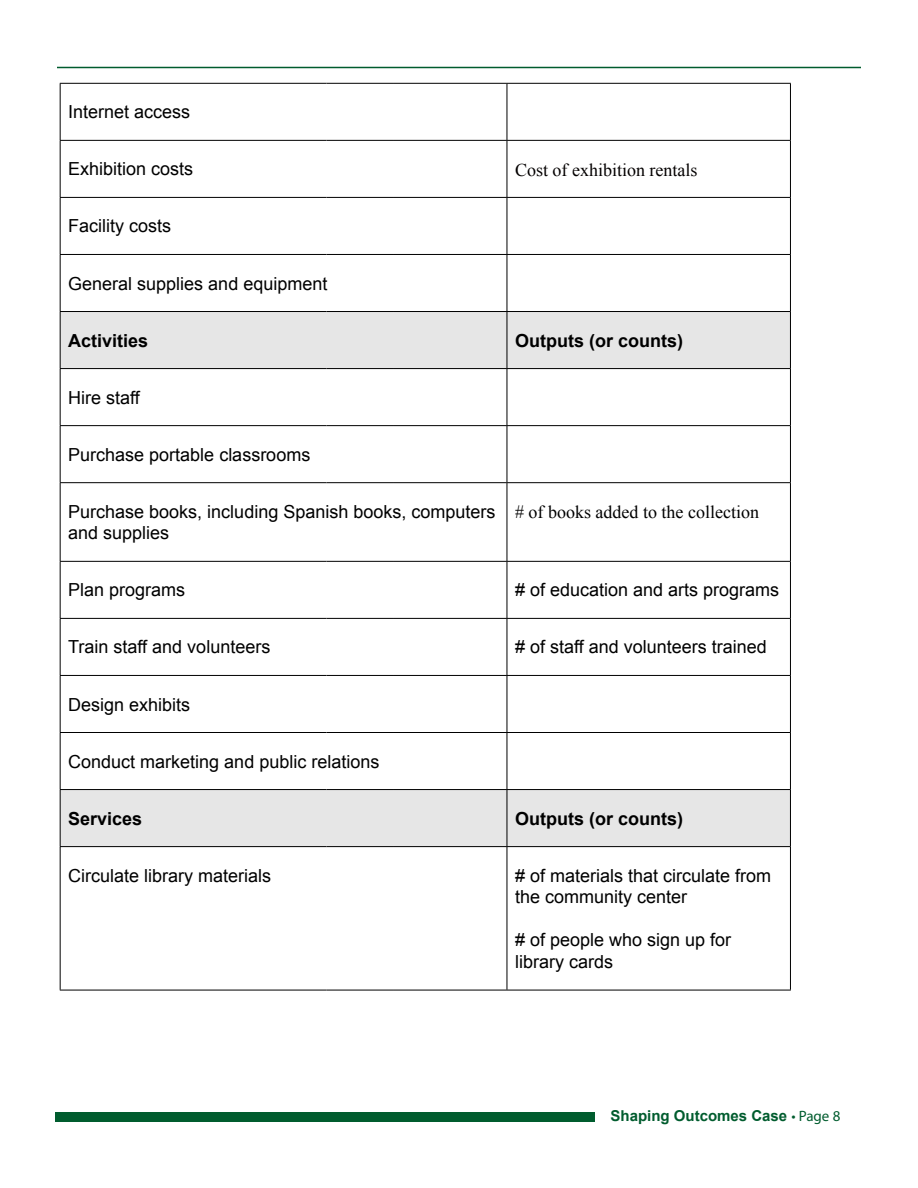
<style>
.page{position:relative;width:918px;height:1188px;background:#fff}
.page>*{position:absolute;margin:0;border:0;box-sizing:border-box;transform-origin:0 0}
.t1{font:18px/21.6px "Arial";color:#000}
.t2{font:700 18px "Arial";color:#000}
.t3{font:18px "Times New Roman";color:#000}
.t4{font:18px "Times New Roman";color:#040000}
.t5{font:700 15px "Arial";color:#005c2e}
.s1{font-family:"Myriad Pro";font-weight:400}
</style>
<div class="page">
<hr style="left:57px;top:67px;width:804px;height:1px;background:#005c2e">
<div style="left:56px;top:1113px;width:540px;height:9px;background:#005c2e"></div>
<svg style="left:61px;top:312px;width:729px;height:534px"></svg>
<hr style="left:60px;top:83px;width:266px;height:1px;background:#000">
<hr style="left:60px;top:84px;width:1px;height:56px;background:#000">
<hr style="left:326px;top:83px;width:68px;height:1px;background:#000">
<hr style="left:394px;top:83px;width:113px;height:1px;background:#000">
<hr style="left:507px;top:83px;width:284px;height:1px;background:#000">
<hr style="left:507px;top:84px;width:1px;height:56px;background:#000">
<hr style="left:790px;top:84px;width:1px;height:56px;background:#000">
<hr style="left:60px;top:140px;width:266px;height:1px;background:#000">
<hr style="left:60px;top:141px;width:1px;height:56px;background:#000">
<hr style="left:326px;top:140px;width:68px;height:1px;background:#000">
<hr style="left:394px;top:140px;width:113px;height:1px;background:#000">
<hr style="left:507px;top:140px;width:284px;height:1px;background:#000">
<hr style="left:507px;top:141px;width:1px;height:56px;background:#000">
<hr style="left:790px;top:141px;width:1px;height:56px;background:#000">
<hr style="left:60px;top:197px;width:266px;height:1px;background:#000">
<hr style="left:60px;top:198px;width:1px;height:56px;background:#000">
<hr style="left:326px;top:197px;width:68px;height:1px;background:#000">
<hr style="left:394px;top:197px;width:113px;height:1px;background:#000">
<hr style="left:507px;top:197px;width:284px;height:1px;background:#000">
<hr style="left:507px;top:198px;width:1px;height:56px;background:#000">
<hr style="left:790px;top:198px;width:1px;height:56px;background:#000">
<hr style="left:60px;top:254px;width:266px;height:1px;background:#000">
<hr style="left:60px;top:255px;width:1px;height:56px;background:#000">
<hr style="left:326px;top:254px;width:68px;height:1px;background:#000">
<hr style="left:394px;top:254px;width:113px;height:1px;background:#000">
<hr style="left:507px;top:254px;width:284px;height:1px;background:#000">
<hr style="left:507px;top:255px;width:1px;height:56px;background:#000">
<hr style="left:790px;top:255px;width:1px;height:56px;background:#000">
<hr style="left:60px;top:311px;width:266px;height:1px;background:#000">
<hr style="left:326px;top:311px;width:68px;height:1px;background:#000">
<hr style="left:394px;top:311px;width:113px;height:1px;background:#000">
<hr style="left:507px;top:311px;width:284px;height:1px;background:#000">
<hr style="left:60px;top:368px;width:266px;height:1px;background:#000">
<hr style="left:326px;top:368px;width:68px;height:1px;background:#000">
<hr style="left:394px;top:368px;width:113px;height:1px;background:#000">
<hr style="left:507px;top:368px;width:284px;height:1px;background:#000">
<hr style="left:60px;top:425px;width:266px;height:1px;background:#000">
<hr style="left:326px;top:425px;width:68px;height:1px;background:#000">
<hr style="left:394px;top:425px;width:113px;height:1px;background:#000">
<hr style="left:507px;top:425px;width:284px;height:1px;background:#000">
<hr style="left:60px;top:482px;width:266px;height:1px;background:#000">
<hr style="left:326px;top:482px;width:68px;height:1px;background:#000">
<hr style="left:394px;top:482px;width:113px;height:1px;background:#000">
<hr style="left:507px;top:482px;width:284px;height:1px;background:#000">
<hr style="left:60px;top:561px;width:266px;height:1px;background:#000">
<hr style="left:326px;top:561px;width:68px;height:1px;background:#000">
<hr style="left:394px;top:561px;width:113px;height:1px;background:#000">
<hr style="left:507px;top:561px;width:284px;height:1px;background:#000">
<hr style="left:60px;top:618px;width:266px;height:1px;background:#000">
<hr style="left:326px;top:618px;width:68px;height:1px;background:#000">
<hr style="left:394px;top:618px;width:113px;height:1px;background:#000">
<hr style="left:507px;top:618px;width:284px;height:1px;background:#000">
<hr style="left:60px;top:675px;width:266px;height:1px;background:#000">
<hr style="left:326px;top:675px;width:68px;height:1px;background:#000">
<hr style="left:394px;top:675px;width:113px;height:1px;background:#000">
<hr style="left:507px;top:675px;width:284px;height:1px;background:#000">
<hr style="left:60px;top:732px;width:266px;height:1px;background:#000">
<hr style="left:326px;top:732px;width:68px;height:1px;background:#000">
<hr style="left:394px;top:732px;width:113px;height:1px;background:#000">
<hr style="left:507px;top:732px;width:284px;height:1px;background:#000">
<hr style="left:60px;top:789px;width:266px;height:1px;background:#000">
<hr style="left:326px;top:789px;width:68px;height:1px;background:#000">
<hr style="left:394px;top:789px;width:113px;height:1px;background:#000">
<hr style="left:507px;top:789px;width:284px;height:1px;background:#000">
<hr style="left:60px;top:846px;width:266px;height:1px;background:#000">
<hr style="left:326px;top:846px;width:68px;height:1px;background:#000">
<hr style="left:394px;top:846px;width:113px;height:1px;background:#000">
<hr style="left:507px;top:846px;width:284px;height:1px;background:#000">
<hr style="left:60px;top:990px;width:266px;height:1px;background:#000">
<hr style="left:326px;top:990px;width:68px;height:1px;background:#000">
<hr style="left:394px;top:990px;width:113px;height:1px;background:#000">
<hr style="left:507px;top:990px;width:284px;height:1px;background:#000">
<hr style="left:60px;top:312px;width:1px;height:56px;background:#000">
<hr style="left:60px;top:369px;width:1px;height:56px;background:#000">
<hr style="left:60px;top:426px;width:1px;height:56px;background:#000">
<hr style="left:60px;top:483px;width:1px;height:78px;background:#000">
<hr style="left:60px;top:562px;width:1px;height:56px;background:#000">
<hr style="left:60px;top:619px;width:1px;height:56px;background:#000">
<hr style="left:60px;top:676px;width:1px;height:56px;background:#000">
<hr style="left:60px;top:733px;width:1px;height:56px;background:#000">
<hr style="left:60px;top:790px;width:1px;height:56px;background:#000">
<hr style="left:60px;top:847px;width:1px;height:143px;background:#000">
<hr style="left:507px;top:312px;width:1px;height:56px;background:#000">
<hr style="left:790px;top:312px;width:1px;height:56px;background:#000">
<hr style="left:507px;top:369px;width:1px;height:56px;background:#000">
<hr style="left:790px;top:369px;width:1px;height:56px;background:#000">
<hr style="left:507px;top:426px;width:1px;height:56px;background:#000">
<hr style="left:790px;top:426px;width:1px;height:56px;background:#000">
<hr style="left:507px;top:483px;width:1px;height:78px;background:#000">
<hr style="left:790px;top:483px;width:1px;height:78px;background:#000">
<hr style="left:507px;top:562px;width:1px;height:56px;background:#000">
<hr style="left:790px;top:562px;width:1px;height:56px;background:#000">
<hr style="left:507px;top:619px;width:1px;height:56px;background:#000">
<hr style="left:790px;top:619px;width:1px;height:56px;background:#000">
<hr style="left:507px;top:676px;width:1px;height:56px;background:#000">
<hr style="left:790px;top:676px;width:1px;height:56px;background:#000">
<hr style="left:507px;top:733px;width:1px;height:56px;background:#000">
<hr style="left:790px;top:733px;width:1px;height:56px;background:#000">
<hr style="left:507px;top:790px;width:1px;height:56px;background:#000">
<hr style="left:790px;top:790px;width:1px;height:56px;background:#000">
<hr style="left:507px;top:847px;width:1px;height:143px;background:#000">
<hr style="left:790px;top:847px;width:1px;height:143px;background:#000">
<p class="t1" style="left:68px;top:101px;width:124px">Internet access</p>
<p class="t1" style="left:68px;top:159px;width:127px">Exhibition costs</p>
<p class="t4" style="left:515px;top:158px;width:184px">Cost of exhibition rentals</p>
<p class="t1" style="left:68px;top:216px;width:105px">Facility costs</p>
<p class="t1" style="left:68px;top:273px;width:261px">General supplies and equipment</p>
<p class="t2" style="left:68px;top:328px;width:82px">Activities</p>
<p class="t2" style="left:515px;top:328px;width:169px">Outputs (or counts)</p>
<p class="t1" style="left:68px;top:387px;width:73px">Hire staff</p>
<p class="t1" style="left:68px;top:444px;width:244px">Purchase portable classrooms</p>
<p class="t1" style="left:68px;top:501px;width:429px">Purchase books, including Spanish books, computers and supplies</p>
<p class="t3" style="left:515px;top:500px;width:245px"># of books added to the collection</p>
<p class="t1" style="left:68px;top:579px;width:119px">Plan programs</p>
<p class="t1" style="left:515px;top:579px;width:266px"># of education and arts programs</p>
<p class="t1" style="left:68px;top:637px;width:204px">Train staff and volunteers</p>
<p class="t1" style="left:515px;top:637px;width:253px"># of staff and volunteers trained</p>
<p class="t1" style="left:68px;top:694px;width:124px">Design exhibits</p>
<p class="t1" style="left:68px;top:751px;width:313px">Conduct marketing and public relations</p>
<p class="t2" style="left:68px;top:806px;width:76px">Services</p>
<p class="t2" style="left:515px;top:806px;width:169px">Outputs (or counts)</p>
<p class="t1" style="left:68px;top:865px;width:205px">Circulate library materials</p>
<p class="t1" style="left:515px;top:865px;width:258px"># of materials that circulate from the community center</p>
<p class="t1" style="left:515px;top:930px;width:218px"># of people who sign up for library cards</p>
<p class="t5" style="left:610px;top:1106px;width:231px">Shaping Outcomes Case <span class="s1">• Page 8</span></p>
</div>
